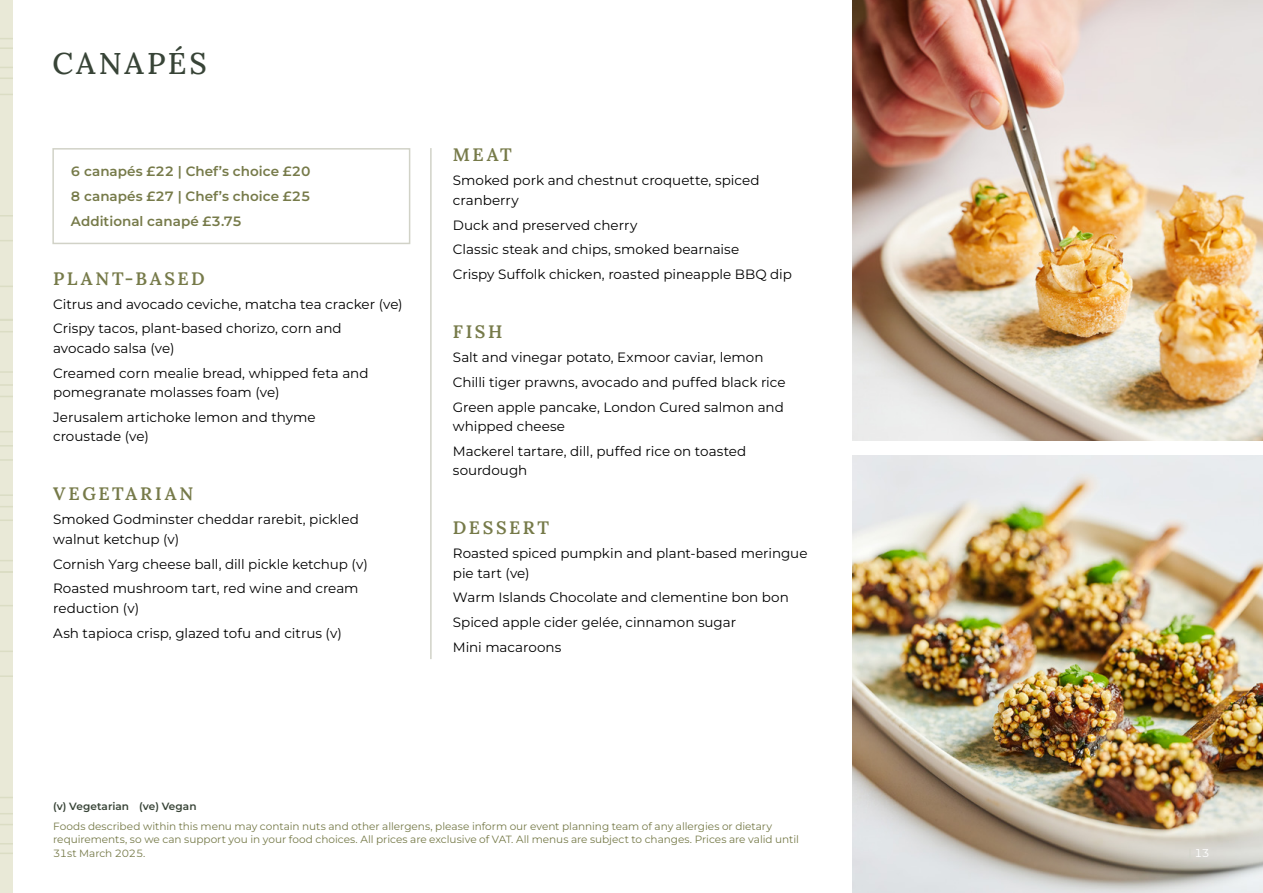
<style>
.page{position:relative;width:1263px;height:893px;background:#fff}
.page>*{position:absolute;margin:0;border:0;box-sizing:border-box;transform-origin:0 0}
.Lv1_Page_Heading{font:500 30px "Lora";letter-spacing:.1em;color:#384437}
.Lv1_Subheading{font:600 18px "Lora";letter-spacing:.145em;color:#767a49}
.Body_Copy_1_5_space_after{font:13.5px/19.5px "Montserrat";color:#000}
.Dish_1_5_space_after{font:600 13.5px "Montserrat";letter-spacing:.005em;color:#767a49}
.Fine_print{font:11.25px "Montserrat";color:#fff}
.t1{font:10.5px/13.5px "Montserrat";color:#767a49}
.t2{font:600 10.5px "Montserrat";color:#384437}
.s1{color:#d1d2c7}
</style>
<div class="page">
<div style="left:0;top:0;width:13px;height:893px;background:#e9e9d7"></div>
<div style="left:52px;top:148px;width:358px;height:96px;border:2px solid #d1d2c7"></div>
<hr style="left:430px;top:148px;width:2px;height:511px;background:#d1d2c7">
<img style="left:853px;top:0;width:410px;height:440px">
<img style="left:853px;top:455px;width:410px;height:438px">
<p class="Lv1_Page_Heading" style="left:52px;top:40px;width:156px">CANAPÉS</p>
<p class="Dish_1_5_space_after" style="left:71px;top:162px;width:241px">6 canapés £22 | Chef’s choice £20</p>
<p class="Dish_1_5_space_after" style="left:71px;top:187px;width:241px">8 canapés £27 | Chef’s choice £25</p>
<p class="Dish_1_5_space_after" style="left:71px;top:212px;width:172px">Additional canapé £3.75</p>
<p class="Lv1_Subheading" style="left:53px;top:264px;width:153px">PLANT-BASED</p>
<p class="Body_Copy_1_5_space_after" style="left:53px;top:294px;width:351px">Citrus and avocado ceviche, matcha tea cracker (ve)</p>
<p class="Body_Copy_1_5_space_after" style="left:53px;top:318px;width:290px">Crispy tacos, plant-based chorizo, corn and avocado salsa (ve)</p>
<p class="Body_Copy_1_5_space_after" style="left:53px;top:363px;width:317px">Creamed corn mealie bread, whipped feta and pomegranate molasses foam (ve)</p>
<p class="Body_Copy_1_5_space_after" style="left:53px;top:407px;width:264px">Jerusalem artichoke lemon and thyme croustade (ve)</p>
<p class="Lv1_Subheading" style="left:53px;top:480px;width:142px">VEGETARIAN</p>
<p class="Body_Copy_1_5_space_after" style="left:53px;top:509px;width:307px">Smoked Godminster cheddar rarebit, pickled walnut ketchup (v)</p>
<p class="Body_Copy_1_5_space_after" style="left:53px;top:554px;width:316px">Cornish Yarg cheese ball, dill pickle ketchup (v)</p>
<p class="Body_Copy_1_5_space_after" style="left:53px;top:578px;width:307px">Roasted mushroom tart, red wine and cream reduction (v)</p>
<p class="Body_Copy_1_5_space_after" style="left:53px;top:623px;width:290px">Ash tapioca crisp, glazed tofu and citrus (v)</p>
<p class="Lv1_Subheading" style="left:453px;top:141px;width:61px">MEAT</p>
<p class="Body_Copy_1_5_space_after" style="left:453px;top:170px;width:308px">Smoked pork and chestnut croquette, spiced cranberry</p>
<p class="Body_Copy_1_5_space_after" style="left:453px;top:215px;width:186px">Duck and preserved cherry</p>
<p class="Body_Copy_1_5_space_after" style="left:453px;top:239px;width:288px">Classic steak and chips, smoked bearnaise</p>
<p class="Body_Copy_1_5_space_after" style="left:453px;top:264px;width:341px">Crispy Suffolk chicken, roasted pineapple BBQ dip</p>
<p class="Lv1_Subheading" style="left:453px;top:317px;width:51px">FISH</p>
<p class="Body_Copy_1_5_space_after" style="left:453px;top:347px;width:312px">Salt and vinegar potato, Exmoor caviar, lemon</p>
<p class="Body_Copy_1_5_space_after" style="left:453px;top:372px;width:334px">Chilli tiger prawns, avocado and puffed black rice</p>
<p class="Body_Copy_1_5_space_after" style="left:453px;top:397px;width:332px">Green apple pancake, London Cured salmon and whipped cheese</p>
<p class="Body_Copy_1_5_space_after" style="left:453px;top:441px;width:295px">Mackerel tartare, dill, puffed rice on toasted sourdough</p>
<p class="Lv1_Subheading" style="left:453px;top:514px;width:98px">DESSERT</p>
<p class="Body_Copy_1_5_space_after" style="left:453px;top:543px;width:356px">Roasted spiced pumpkin and plant-based meringue pie tart (ve)</p>
<p class="Body_Copy_1_5_space_after" style="left:453px;top:588px;width:337px">Warm Islands Chocolate and clementine bon bon</p>
<p class="Body_Copy_1_5_space_after" style="left:453px;top:612px;width:285px">Spiced apple cider gelée, cinnamon sugar</p>
<p class="Body_Copy_1_5_space_after" style="left:453px;top:637px;width:110px">Mini macaroons</p>
<p class="t2" style="left:53px;top:799px;width:145px">(v) Vegetarian (ve) Vegan</p>
<p class="t1" style="left:53px;top:819px;width:747px">Foods described within this menu may contain nuts and other allergens, please inform our event planning team of any allergies or dietary requirements, so we can support you in your food choices. All prices are exclusive of VAT. All menus are subject to changes. Prices are valid until<br>31st March 2025.</p>
<p class="Fine_print" style="left:1188px;top:845px;width:23px"><span class="s1">|</span> 13</p>
</div>
